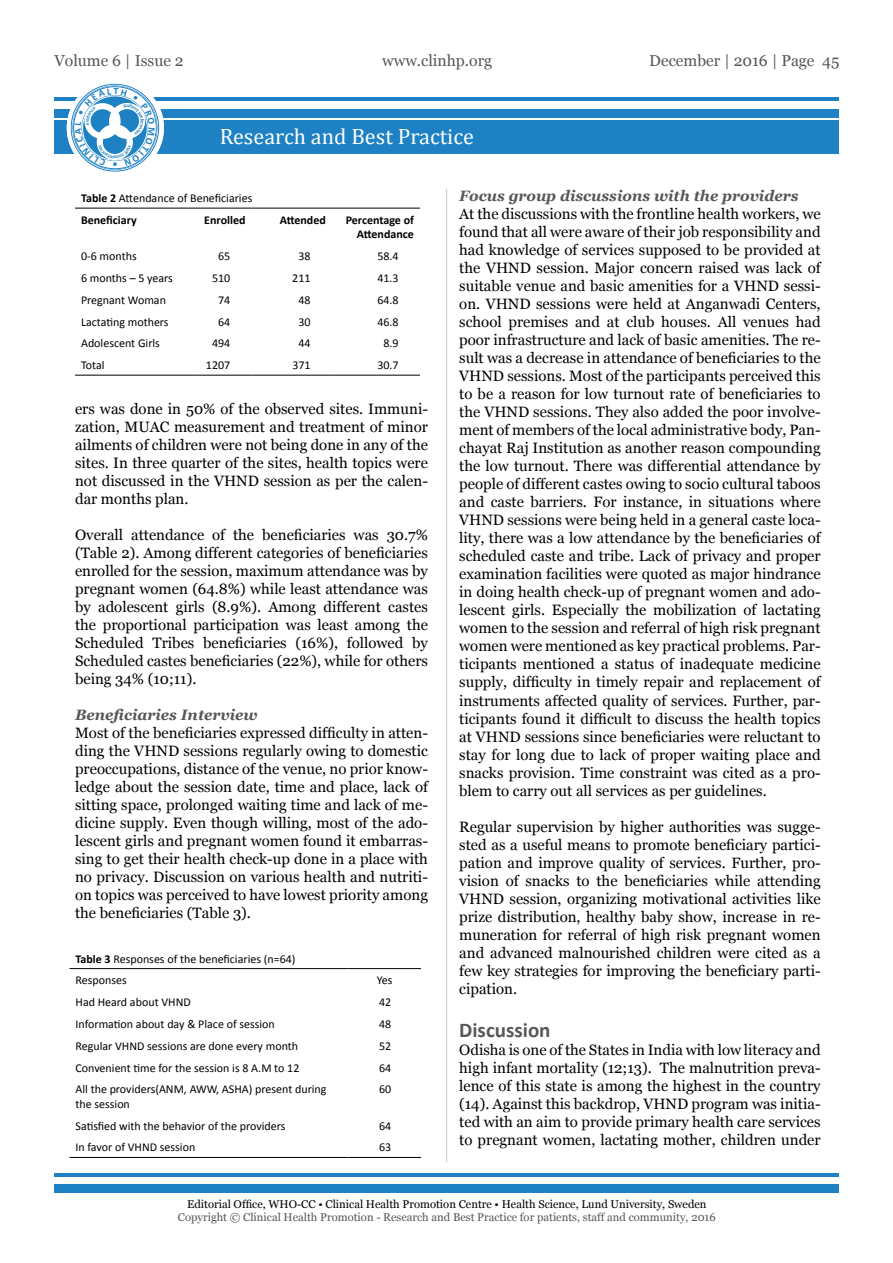
<style>
.page{position:relative;width:893px;height:1263px;background:#fff}
.page>*{position:absolute;margin:0;border:0;box-sizing:border-box;transform-origin:0 0}
.t1{font:22.2px "Cambria";color:#fff}
.t2{font:700 21px "Calibri";color:#575756}
.t3{font:15.75px "Georgia";color:#575756}
.t4{font:15px/18px "Georgia";color:#000;text-align:justify}
.t5{font:italic 700 15px "Georgia";color:#575756}
.t6{font:12px/21.8px "Calibri";color:#000}
.t7{font:700 12px/14.4px "Calibri";color:#000;text-align:right}
.t8{font:11.25px "Georgia";color:#575756}
.t9{font:11.25px "Georgia";color:#000}
.s1{font-weight:700}
</style>
<div class="page">
<div style="left:54px;top:1184px;width:785px;height:8px;background:#1d81c4"></div>
<hr style="left:54px;top:1173px;width:785px;height:3px;background:#1d81c4">
<div style="left:54px;top:120px;width:785px;height:34px;background:#1d81c4"></div>
<div style="left:54px;top:109px;width:785px;height:8px;background:#1d81c4"></div>
<hr style="left:54px;top:98px;width:785px;height:3px;background:#1d81c4">
<svg style="left:67px;top:79px;width:97px;height:97px"></svg>
<hr style="left:446px;top:189px;width:1px;height:973px;background:#c6c6c6">
<hr style="left:75px;top:208px;width:119px;height:1px;background:#000">
<hr style="left:194px;top:208px;width:58px;height:1px;background:#000">
<hr style="left:252px;top:208px;width:80px;height:1px;background:#000">
<hr style="left:332px;top:208px;width:88px;height:1px;background:#000">
<hr style="left:75px;top:375px;width:119px;height:1px;background:#000">
<hr style="left:194px;top:375px;width:58px;height:1px;background:#000">
<hr style="left:252px;top:375px;width:80px;height:1px;background:#000">
<hr style="left:332px;top:375px;width:88px;height:1px;background:#000">
<hr style="left:70px;top:968px;width:278px;height:1px;background:#000">
<hr style="left:348px;top:968px;width:73px;height:1px;background:#000">
<hr style="left:70px;top:1157px;width:278px;height:1px;background:#000">
<hr style="left:348px;top:1157px;width:73px;height:1px;background:#000">
<svg style="left:75px;top:88px;width:80px;height:78px"></svg>
<p class="t3" style="left:54px;top:51px;width:131px">Volume 6 | Issue 2</p>
<p class="t3" style="left:382px;top:51px;width:112px">www.clinhp.org</p>
<p class="t3" style="left:649px;top:51px;width:192px">December | 2016 | Page 45</p>
<h1 class="t1" style="left:220px;top:124px;width:256px">Research and Best Practice</h1>
<p class="t6" style="left:81px;top:187px;width:173px"><span class="s1">Table 2</span> Attendance of Beneficiaries<br><span class="s1">Beneficiary</span></p>
<p class="t7" style="left:204px;top:213px;width:43px">Enrolled</p>
<p class="t7" style="left:280px;top:213px;width:48px">Attended</p>
<p class="t7" style="left:346px;top:213px;width:70px">Percentage of<br>Attendance</p>
<p class="t6" style="left:81px;top:245px;width:57px">0-6 months</p>
<p class="t6" style="left:218px;top:245px;width:14px">65</p>
<p class="t6" style="left:298px;top:245px;width:14px">38</p>
<p class="t6" style="left:377px;top:245px;width:23px">58.4</p>
<p class="t6" style="left:81px;top:267px;width:93px">6 months – 5 years</p>
<p class="t6" style="left:212px;top:267px;width:20px">510</p>
<p class="t6" style="left:292px;top:267px;width:20px">211</p>
<p class="t6" style="left:377px;top:267px;width:23px">41.3</p>
<p class="t6" style="left:81px;top:289px;width:86px">Pregnant Woman</p>
<p class="t6" style="left:218px;top:289px;width:14px">74</p>
<p class="t6" style="left:298px;top:289px;width:14px">48</p>
<p class="t6" style="left:377px;top:289px;width:23px">64.8</p>
<p class="t6" style="left:81px;top:311px;width:89px">Lactating mothers</p>
<p class="t6" style="left:218px;top:311px;width:14px">64</p>
<p class="t6" style="left:298px;top:311px;width:14px">30</p>
<p class="t6" style="left:377px;top:311px;width:23px">46.8</p>
<p class="t6" style="left:81px;top:332px;width:80px">Adolescent Girls</p>
<p class="t6" style="left:212px;top:332px;width:20px">494</p>
<p class="t6" style="left:298px;top:332px;width:14px">44</p>
<p class="t6" style="left:383px;top:332px;width:17px">8.9</p>
<p class="t6" style="left:81px;top:354px;width:25px">Total</p>
<p class="t6" style="left:206px;top:354px;width:26px">1207</p>
<p class="t6" style="left:292px;top:354px;width:20px">371</p>
<p class="t6" style="left:377px;top:354px;width:23px">30.7</p>
<p class="t4" style="left:75px;top:400px;width:354px">ers was done in 50% of the observed sites. Immuni&shy;zation, MUAC measurement and treatment of minor ailments of children were not being done in any of the sites. In three quarter of the sites, health topics were not discussed in the VHND session as per the calen&shy;dar months plan.</p>
<p class="t4" style="left:75px;top:526px;width:354px">Overall attendance of the beneficiaries was 30.7% (Table 2). Among different categories of beneficiaries enrolled for the session, maximum attendance was by pregnant women (64.8%) while least attendance was by adolescent girls (8.9%). Among different castes the proportional participation was least among the Scheduled Tribes beneficiaries (16%), followed by Scheduled castes beneficiaries (22%), while for others being 34% (10;11).</p>
<p class="t5" style="left:75px;top:705px;width:184px">Beneficiaries Interview</p>
<p class="t4" style="left:75px;top:724px;width:354px">Most of the beneficiaries expressed difficulty in atten&shy;ding the VHND sessions regularly owing to domestic preoccupations, distance of the venue, no prior know&shy;ledge about the session date, time and place, lack of sitting space, prolonged waiting time and lack of me&shy;dicine supply. Even though willing, most of the ado&shy;lescent girls and pregnant women found it embarras&shy;sing to get their health check-up done in a place with no privacy. Discussion on various health and nutriti&shy;on topics was perceived to have lowest priority among the beneficiaries (Table 3).</p>
<p class="t6" style="left:76px;top:948px;width:221px"><span class="s1">Table 3</span> Responses of the beneficiaries (n=64)<br>Responses</p>
<p class="t6" style="left:377px;top:969px;width:17px">Yes</p>
<p class="t6" style="left:76px;top:991px;width:117px">Had Heard about VHND</p>
<p class="t6" style="left:379px;top:991px;width:14px">42</p>
<p class="t6" style="left:76px;top:1013px;width:201px">Information about day &amp; Place of session</p>
<p class="t6" style="left:379px;top:1013px;width:14px">48</p>
<p class="t6" style="left:76px;top:1035px;width:224px">Regular VHND sessions are done every month</p>
<p class="t6" style="left:379px;top:1035px;width:14px">52</p>
<p class="t6" style="left:76px;top:1057px;width:225px">Convenient time for the session is 8 A.M to 12</p>
<p class="t6" style="left:379px;top:1057px;width:14px">64</p>
<p class="t6" style="left:76px;top:1082px;width:253px;line-height:14.4px">All the providers(ANM, AWW, ASHA) present during the session</p>
<p class="t6" style="left:379px;top:1078px;width:14px">60</p>
<p class="t6" style="left:76px;top:1115px;width:212px">Satisfied with the behavior of the providers</p>
<p class="t6" style="left:379px;top:1115px;width:14px">64</p>
<p class="t6" style="left:76px;top:1136px;width:121px">In favor of VHND session</p>
<p class="t6" style="left:379px;top:1136px;width:14px">63</p>
<p class="t5" style="left:459px;top:186px;width:341px">Focus group discussions with the providers</p>
<p class="t4" style="left:459px;top:206px;width:363px">At the discussions with the frontline health workers, we found that all were aware of their job responsibility and had knowledge of services supposed to be provided at the VHND session. Major concern raised was lack of suitable venue and basic amenities for a VHND sessi&shy;on. VHND sessions were held at Anganwadi Centers, school premises and at club houses. All venues had poor infrastructure and lack of basic amenities. The re&shy;sult was a decrease in attendance of beneficiaries to the VHND sessions. Most of the participants perceived this to be a reason for low turnout rate of beneficiaries to the VHND sessions. They also added the poor involve&shy;ment of members of the local administrative body, Pan&shy;chayat Raj Institution as another reason compounding the low turnout. There was differential attendance by people of different castes owing to socio cultural taboos and caste barriers. For instance, in situations where VHND sessions were being held in a general caste loca&shy;lity, there was a low attendance by the beneficiaries of scheduled caste and tribe. Lack of privacy and proper examination facilities were quoted as major hindrance in doing health check-up of pregnant women and ado&shy;lescent girls. Especially the mobilization of lactating women to the session and referral of high risk pregnant women were mentioned as key practical problems. Par&shy;ticipants mentioned a status of inadequate medicine supply, difficulty in timely repair and replacement of instruments affected quality of services. Further, par&shy;ticipants found it difficult to discuss the health topics at VHND sessions since beneficiaries were reluctant to stay for long due to lack of proper waiting place and snacks provision. Time constraint was cited as a pro&shy;blem to carry out all services as per guidelines.</p>
<p class="t4" style="left:459px;top:818px;width:363px">Regular supervision by higher authorities was sugge&shy;sted as a useful means to promote beneficiary partici&shy;pation and improve quality of services. Further, pro&shy;vision of snacks to the beneficiaries while attending VHND session, organizing motivational activities like prize distribution, healthy baby show, increase in re&shy;muneration for referral of high risk pregnant women and advanced malnourished children were cited as a few key strategies for improving the beneficiary parti&shy;cipation.</p>
<h2 class="t2" style="left:459px;top:1016px;width:93px">Discussion</h2>
<p class="t4" style="left:459px;top:1041px;width:363px">Odisha is one of the States in India with low literacy and high infant mortality (12;13). The malnutrition preva&shy;lence of this state is among the highest in the country (14). Against this backdrop, VHND program was initia&shy;ted with an aim to provide primary health care services to pregnant women, lactating mother, children under</p>
<p class="t9" style="left:187px;top:1197px;width:521px">Editorial Office, WHO-CC • Clinical Health Promotion Centre • Health Science, Lund University, Sweden</p>
<p class="t8" style="left:178px;top:1211px;width:539px">Copyright © Clinical Health Promotion - Research and Best Practice for patients, staff and community, 2016</p>
</div>
